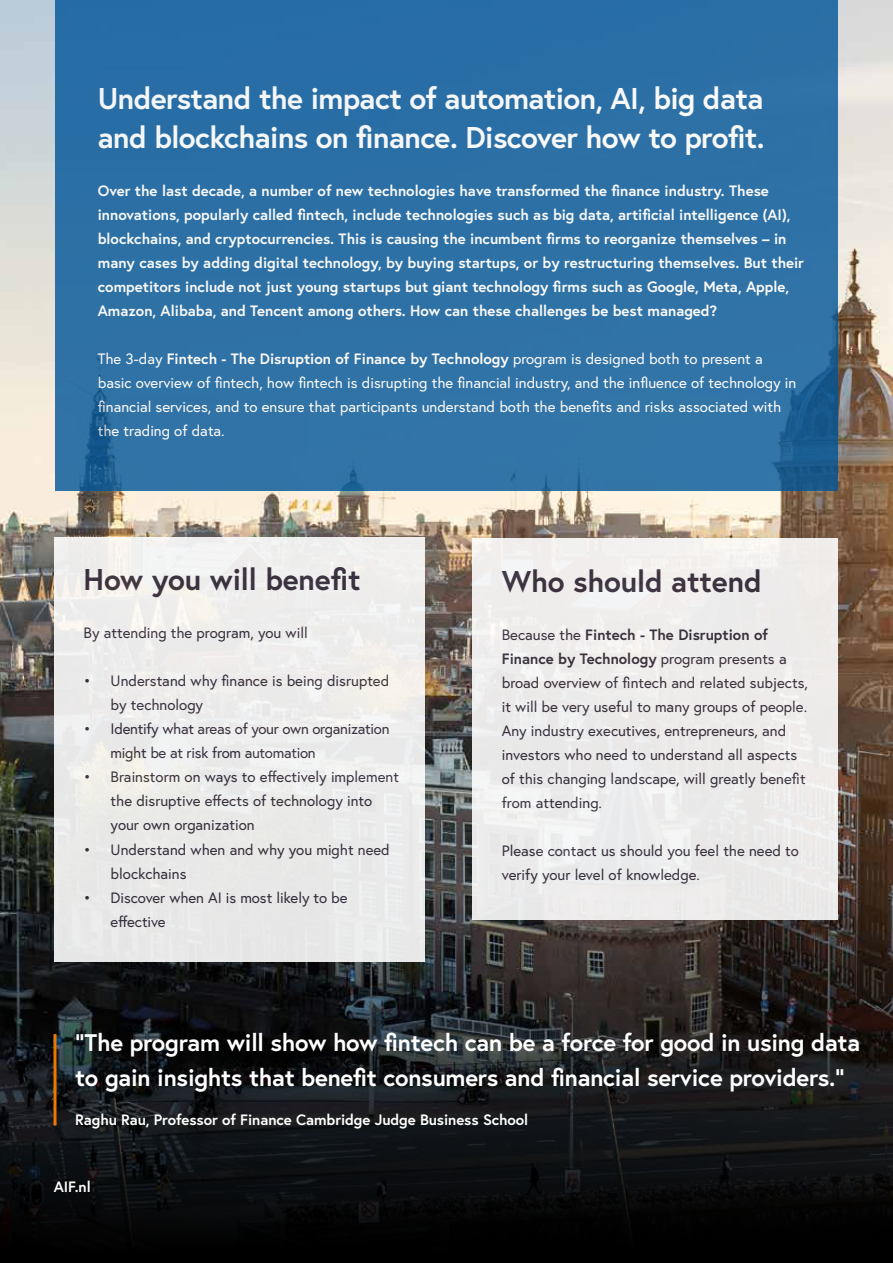
<style>
.page{position:relative;width:893px;height:1263px;background:#fff}
.page>*{position:absolute;margin:0;border:0;box-sizing:border-box;transform-origin:0 0}
.t1{font:700 30px/39px "Europa";letter-spacing:-.02em;color:#fff}
.t2{font:700 30px "Europa";letter-spacing:-.005em;color:#372e3d}
.t3{font:700 24px/34.5px "Europa";letter-spacing:-.01em;color:#fff}
.t4{font:15px/24px "Europa";color:#372e3d}
.t5{font:700 15px/24px "Europa";color:#fff}
.t6{font:15px/24px "Europa";color:#fff}
.t7{font:15px/24px "Europa";letter-spacing:-.02em;color:#372e3d}
.s1{font-weight:700}
</style>
<div class="page">
<img style="left:0;top:0;width:893px;height:880px">
<svg style="left:0;top:880px;width:893px;height:383px;background:#161618"></svg>
<div style="left:55px;top:0;width:783px;height:490px;background:#2d71a6"></div>
<div style="left:54px;top:537px;width:370px;height:425px;background:#ececeb"></div>
<div style="left:472px;top:538px;width:366px;height:382px;background:#edeceb"></div>
<hr style="left:54px;top:1034px;width:3px;height:91px;background:#ee7601">
<h1 class="t1" style="left:98px;top:78px;width:668px">Understand the impact of automation, AI, big data and blockchains on finance. Discover how to profit.</h1>
<p class="t5" style="left:98px;top:178px;width:708px">Over the last decade, a number of new technologies have transformed the finance industry. These innovations, popularly called fintech, include technologies such as big data, artificial intelligence (AI), blockchains, and cryptocurrencies. This is causing the incumbent firms to reorganize themselves – in many cases by adding digital technology, by buying startups, or by restructuring themselves. But their competitors include not just young startups but giant technology firms such as Google, Meta, Apple, Amazon, Alibaba, and Tencent among others. How can these challenges be best managed?</p>
<p class="t6" style="left:98px;top:346px;width:700px">The 3-day <span class="s1">Fintech - The Disruption of Finance by Technology</span> program is designed both to present a basic overview of fintech, how fintech is disrupting the financial industry, and the influence of technology in financial services, and to ensure that participants understand both the benefits and risks associated with the trading of data.</p>
<h1 class="t2" style="left:84px;top:559px;width:278px">How you will benefit</h1>
<p class="t4" style="left:84px;top:621px;width:226px">By attending the program, you will</p>
<p class="t4" style="left:111px;top:669px;width:280px;text-indent:-27px">• Understand why finance is being disrupted by technology</p>
<p class="t7" style="left:111px;top:717px;width:280px;text-indent:-27px">• Identify what areas of your own organization might be at risk from automation</p>
<p class="t4" style="left:111px;top:765px;width:290px;text-indent:-27px">• Brainstorm on ways to effectively implement the disruptive effects of technology into your own organization</p>
<p class="t4" style="left:111px;top:837px;width:281px;text-indent:-27px">• Understand when and why you might need blockchains</p>
<p class="t4" style="left:111px;top:885px;width:238px;text-indent:-27px">• Discover when AI is most likely to be effective</p>
<h1 class="t2" style="left:502px;top:560px;width:261px">Who should attend</h1>
<p class="t4" style="left:502px;top:622px;width:308px">Because the <span class="s1">Fintech - The Disruption of Finance by Technology</span> program presents a broad overview of fintech and related subjects, it will be very useful to many groups of people.<br>Any industry executives, entrepreneurs, and investors who need to understand all aspects of this changing landscape, will greatly benefit from attending.</p>
<p class="t4" style="left:502px;top:838px;width:299px">Please contact us should you feel the need to verify your level of knowledge.</p>
<h2 class="t3" style="left:75px;top:1025px;width:786px">“The program will show how fintech can be a force for good in using data to gain insights that benefit consumers and financial service providers.”</h2>
<p class="t5" style="left:75px;top:1107px;width:455px">Raghu Rau, Professor of Finance Cambridge Judge Business School</p>
<p class="t5" style="left:54px;top:1174px;width:38px">AIF.nl</p>
</div>
